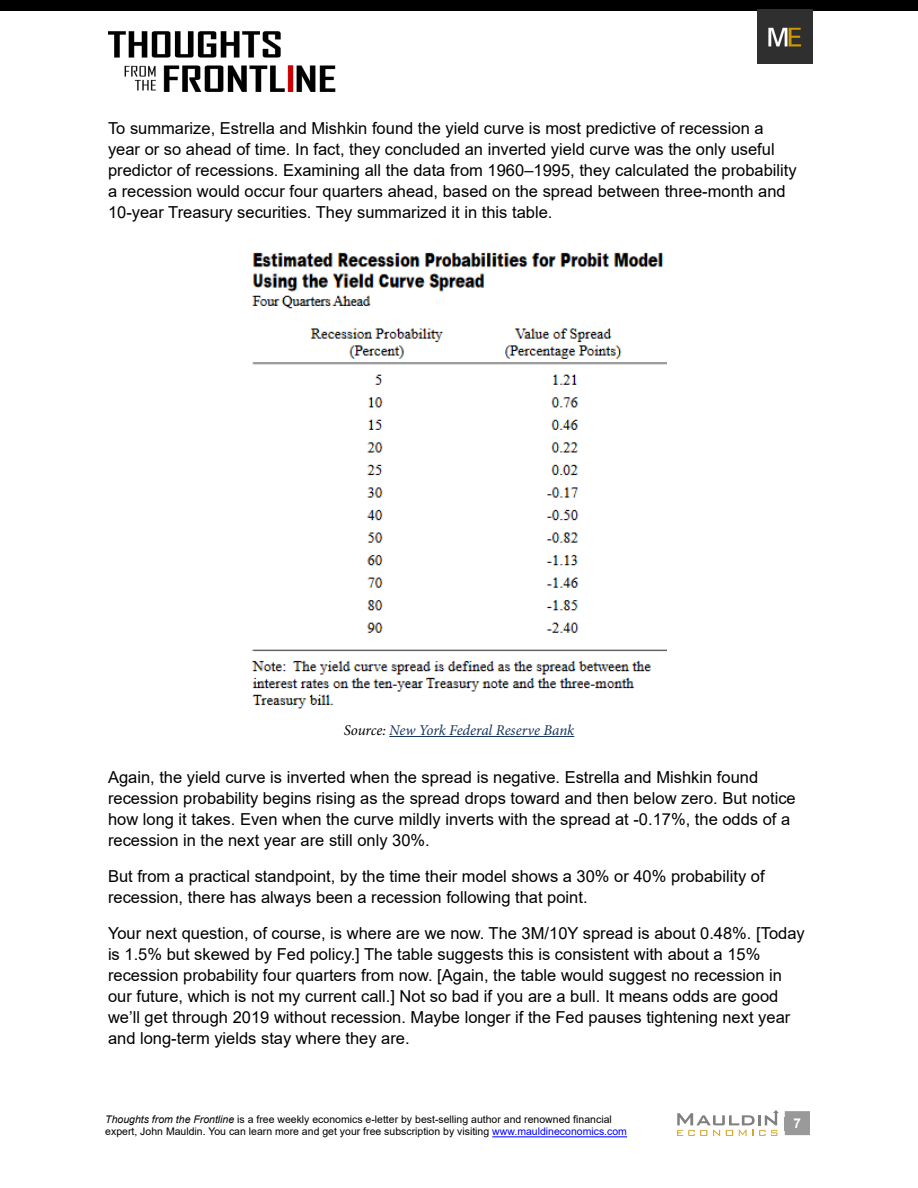
<style>
.page{position:relative;width:918px;height:1188px;background:#fff}
.page>*{position:absolute;margin:0;border:0;box-sizing:border-box;transform-origin:0 0}
.t1{font:16.5px/21px "Arial";color:#000}
.t2{font:italic 15px "Minion Pro";letter-spacing:-.01em;color:#16365d}
.t3{font:700 13.5px "Arial";color:#fff}
.t4{font:10.5px/12.6px "Arial";color:#000}
.s1{color:#000}
.s2{font-style:italic}
.s3{color:#00f}
</style>
<div class="page">
<div style="left:785px;top:1111px;width:25px;height:24px;background:#999"></div>
<hr style="left:492px;top:1136px;width:135px;height:1px;background:#00f">
<img style="left:108px;top:31px;width:228px;height:61px">
<div style="left:0;top:0;width:918px;height:11px;background:#000"></div>
<img style="left:758px;top:9px;width:55px;height:55px">
<svg style="left:677px;top:1110px;width:102px;height:26px"></svg>
<hr style="left:389px;top:736px;width:185px;height:1px;background:#16365d">
<img style="left:251px;top:252px;width:416px;height:457px">
<p class="t1" style="left:108px;top:118px;width:690px">To summarize, Estrella and Mishkin found the yield curve is most predictive of recession a year or so ahead of time. In fact, they concluded an inverted yield curve was the only useful predictor of recessions. Examining all the data from 1960–1995, they calculated the probability a recession would occur four quarters ahead, based on the spread between three-month and 10-year Treasury securities. They summarized it in this table.</p>
<p class="t2" style="left:344px;top:720px;width:232px"><span class="s1">Source:</span> New York Federal Reserve Bank</p>
<p class="t1" style="left:108px;top:767px;width:689px">Again, the yield curve is inverted when the spread is negative. Estrella and Mishkin found recession probability begins rising as the spread drops toward and then below zero. But notice how long it takes. Even when the curve mildly inverts with the spread at -0.17%, the odds of a recession in the next year are still only 30%.</p>
<p class="t1" style="left:108px;top:866px;width:658px">But from a practical standpoint, by the time their model shows a 30% or 40% probability of recession, there has always been a recession following that point.</p>
<p class="t1" style="left:108px;top:923px;width:698px">Your next question, of course, is where are we now. The 3M/10Y spread is about 0.48%. [Today is 1.5% but skewed by Fed policy.] The table suggests this is consistent with about a 15% recession probability four quarters from now. [Again, the table would suggest no recession in our future, which is not my current call.] Not so bad if you are a bull. It means odds are good we’ll get through 2019 without recession. Maybe longer if the Fed pauses tightening next year and long-term yields stay where they are.</p>
<p class="t4" style="left:105px;top:1113px;width:523px"><span class="s2">Thoughts from the Frontline</span> is a free weekly economics e-letter by best-selling author and renowned financial expert, John Mauldin. You can learn more and get your free subscription by visiting <span class="s3">www.mauldineconomics.com</span></p>
<p class="t3" style="left:794px;top:1113px;width:9px">7</p>
</div>
